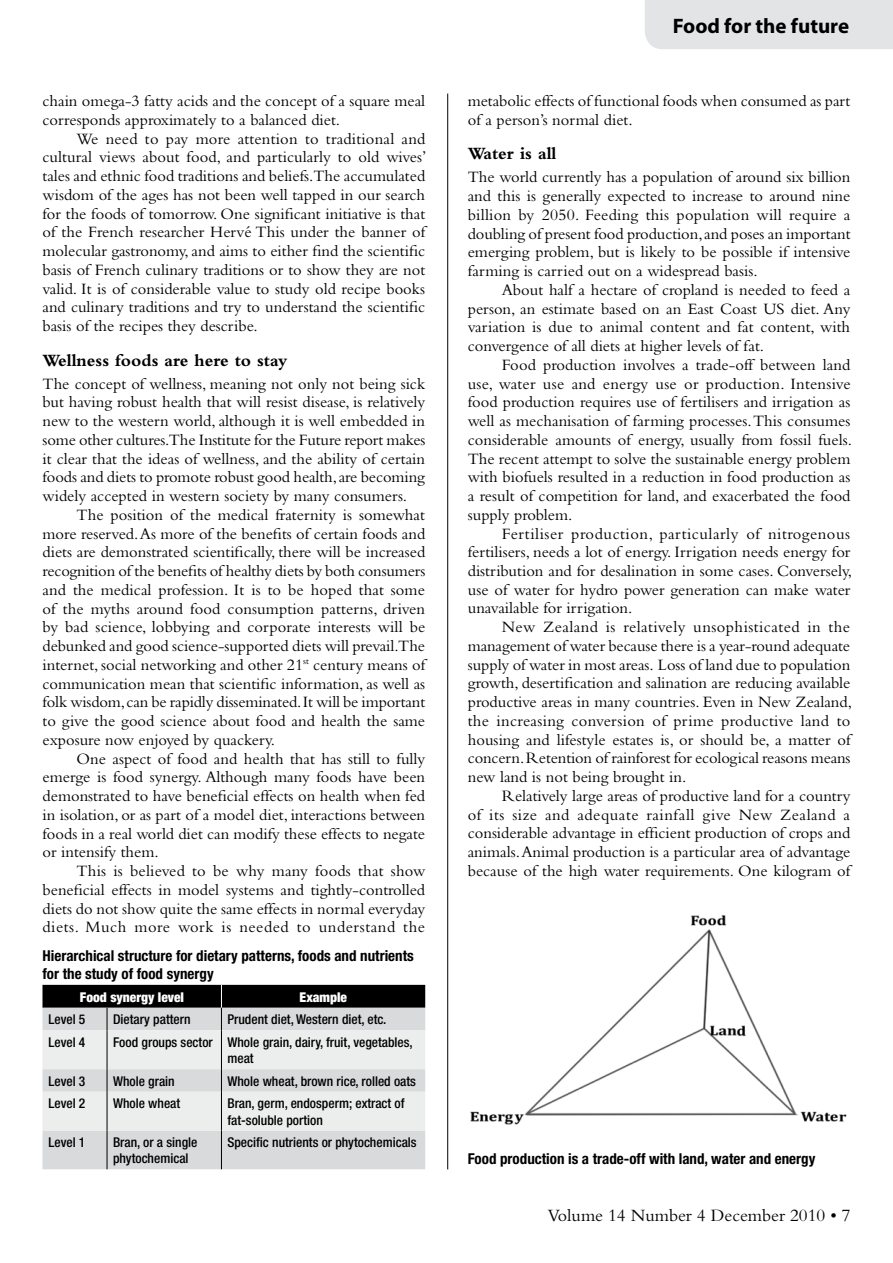
<style>
.page{position:relative;width:893px;height:1263px;background:#fff}
.page>*{position:absolute;margin:0;border:0;box-sizing:border-box;transform-origin:0 0}
.t1{font:700 21px "Myriad Pro";color:#000}
.t2{font:700 18px "Bembo";color:#000}
.t3{font:18px "Bembo";color:#000}
.t4{font:16.5px/18.8px "Bembo";color:#000;text-align:justify}
.t5{font:700 condensed 15px/18px "Helvetica Neue";color:#000}
.t6{font:500 condensed 13.5px/16.2px "Helvetica Neue";color:#000}
.t7{font:900 condensed 13.5px "Helvetica Neue";color:#fff}
</style>
<div class="page">
<hr style="left:447px;top:94px;width:1px;height:1075px;background:#000">
<div style="left:42px;top:1130px;width:383px;height:39px;background:#d9dadb"></div>
<svg style="left:42px;top:985px;width:383px;height:145px;background:#c0c1c1"></svg>
<hr style="left:107px;top:1092px;width:1px;height:38px;background:#000">
<hr style="left:221px;top:1092px;width:1px;height:38px;background:#000">
<hr style="left:107px;top:1130px;width:1px;height:39px;background:#000">
<hr style="left:221px;top:1130px;width:1px;height:39px;background:#000">
<img style="left:470px;top:915px;width:377px;height:210px">
<div style="left:645px;top:0;width:248px;height:49px;background:#e3e4e5"></div>
<p class="t4" style="left:43px;top:91px;width:384px">chain omega-3 fatty acids and the concept of a square meal corresponds approximately to a balanced diet.</p>
<p class="t4" style="left:43px;top:129px;width:386px;text-indent:34px">We need to pay more attention to traditional and cultural views about food, and particularly to old wives’ tales and ethnic food traditions and beliefs.The accumulated wisdom of the ages has not been well tapped in our search for the foods of tomorrow. One significant initiative is that of the French researcher Hervé This under the banner of molecular gastronomy, and aims to either find the scientific basis of French culinary traditions or to show they are not valid. It is of considerable value to study old recipe books and culinary traditions and try to understand the scientific basis of the recipes they describe.</p>
<p class="t2" style="left:43px;top:350px;width:247px">Wellness foods are here to stay</p>
<p class="t4" style="left:43px;top:374px;width:384px">The concept of wellness, meaning not only not being sick but having robust health that will resist disease, is relatively new to the western world, although it is well embedded in some other cultures.The Institute for the Future report makes it clear that the ideas of wellness, and the ability of certain foods and diets to promote robust good health, are becoming widely accepted in western society by many consumers.</p>
<p class="t4" style="left:43px;top:505px;width:384px;text-indent:34px">The position of the medical fraternity is somewhat more reserved. As more of the benefits of certain foods and diets are demonstrated scientifically, there will be increased recognition of the benefits of healthy diets by both consumers and the medical profession. It is to be hoped that some of the myths around food consumption patterns, driven by bad science, lobbying and corporate interests will be debunked and good science-supported diets will prevail.The internet, social networking and other 21<sup>st</sup> century means of communication mean that scientific information, as well as folk wisdom, can be rapidly disseminated. It will be important to give the good science about food and health the same exposure now enjoyed by quackery.</p>
<p class="t4" style="left:43px;top:749px;width:384px;text-indent:34px">One aspect of food and health that has still to fully emerge is food synergy. Although many foods have been demonstrated to have beneficial effects on health when fed in isolation, or as part of a model diet, interactions between foods in a real world diet can modify these effects to negate or intensify them.</p>
<p class="t4" style="left:43px;top:861px;width:384px;text-indent:34px">This is believed to be why many foods that show beneficial effects in model systems and tightly-controlled diets do not show quite the same effects in normal everyday diets. Much more work is needed to understand the</p>
<p class="t5" style="left:42px;top:946px;width:373px">Hierarchical structure for dietary patterns, foods and nutrients for the study of food synergy</p>
<p class="t7" style="left:80px;top:989px;width:106px">Food synergy level</p>
<p class="t7" style="left:300px;top:989px;width:49px">Example</p>
<p class="t6" style="left:48px;top:1011px;width:38px">Level 5</p>
<p class="t6" style="left:113px;top:1011px;width:79px">Dietary pattern</p>
<p class="t6" style="left:227px;top:1011px;width:160px">Prudent diet, Western diet, etc.</p>
<p class="t6" style="left:48px;top:1034px;width:38px">Level 4</p>
<p class="t6" style="left:227px;top:1034px;width:187px;text-indent:-114px">Food groups sector Whole grain, dairy, fruit, vegetables, meat</p>
<p class="t6" style="left:48px;top:1073px;width:38px">Level 3</p>
<p class="t6" style="left:113px;top:1073px;width:63px">Whole grain</p>
<p class="t6" style="left:227px;top:1073px;width:190px">Whole wheat, brown rice, rolled oats</p>
<p class="t6" style="left:48px;top:1095px;width:38px">Level 2</p>
<p class="t6" style="left:113px;top:1095px;width:69px">Whole wheat</p>
<p class="t6" style="left:227px;top:1095px;width:179px">Bran, germ, endosperm; extract of fat-soluble portion</p>
<p class="t6" style="left:48px;top:1134px;width:38px">Level 1</p>
<p class="t6" style="left:113px;top:1134px;width:86px">Bran, or a single phytochemical</p>
<p class="t6" style="left:227px;top:1134px;width:191px">Specific nutrients or phytochemicals</p>
<p class="t1" style="left:673px;top:13px;width:178px">Food for the future</p>
<p class="t4" style="left:468px;top:91px;width:384px">metabolic effects of functional foods when consumed as part of a person’s normal diet.</p>
<p class="t2" style="left:468px;top:144px;width:90px">Water is all</p>
<p class="t4" style="left:468px;top:167px;width:384px">The world currently has a population of around six billion and this is generally expected to increase to around nine billion by 2050. Feeding this population will require a doubling of present food production, and poses an important emerging problem, but is likely to be possible if intensive farming is carried out on a widespread basis.</p>
<p class="t4" style="left:468px;top:280px;width:384px;text-indent:34px">About half a hectare of cropland is needed to feed a person, an estimate based on an East Coast US diet. Any variation is due to animal content and fat content, with convergence of all diets at higher levels of fat.</p>
<p class="t4" style="left:468px;top:355px;width:386px;text-indent:34px">Food production involves a trade-off between land use, water use and energy use or production. Intensive food production requires use of fertilisers and irrigation as well as mechanisation of farming processes. This consumes considerable amounts of energy, usually from fossil fuels.<br>The recent attempt to solve the sustainable energy problem with biofuels resulted in a reduction in food production as a result of competition for land, and exacerbated the food supply problem.</p>
<p class="t4" style="left:468px;top:524px;width:386px;text-indent:34px">Fertiliser production, particularly of nitrogenous fertilisers, needs a lot of energy. Irrigation needs energy for distribution and for desalination in some cases. Conversely, use of water for hydro power generation can make water unavailable for irrigation.</p>
<p class="t4" style="left:468px;top:617px;width:386px;text-indent:34px">New Zealand is relatively unsophisticated in the management of water because there is a year-round adequate supply of water in most areas. Loss of land due to population growth, desertification and salination are reducing available productive areas in many countries. Even in New Zealand, the increasing conversion of prime productive land to housing and lifestyle estates is, or should be, a matter of concern. Retention of rainforest for ecological reasons means new land is not being brought in.</p>
<p class="t4" style="left:468px;top:786px;width:384px;text-indent:34px">Relatively large areas of productive land for a country of its size and adequate rainfall give New Zealand a considerable advantage in efficient production of crops and animals. Animal production is a particular area of advantage because of the high water requirements. One kilogram of</p>
<p class="t5" style="left:468px;top:1149px;width:349px">Food production is a trade-off with land, water and energy</p>
<p class="t3" style="left:548px;top:1205px;width:304px">Volume 14 Number 4 December 2010 • 7</p>
</div>
